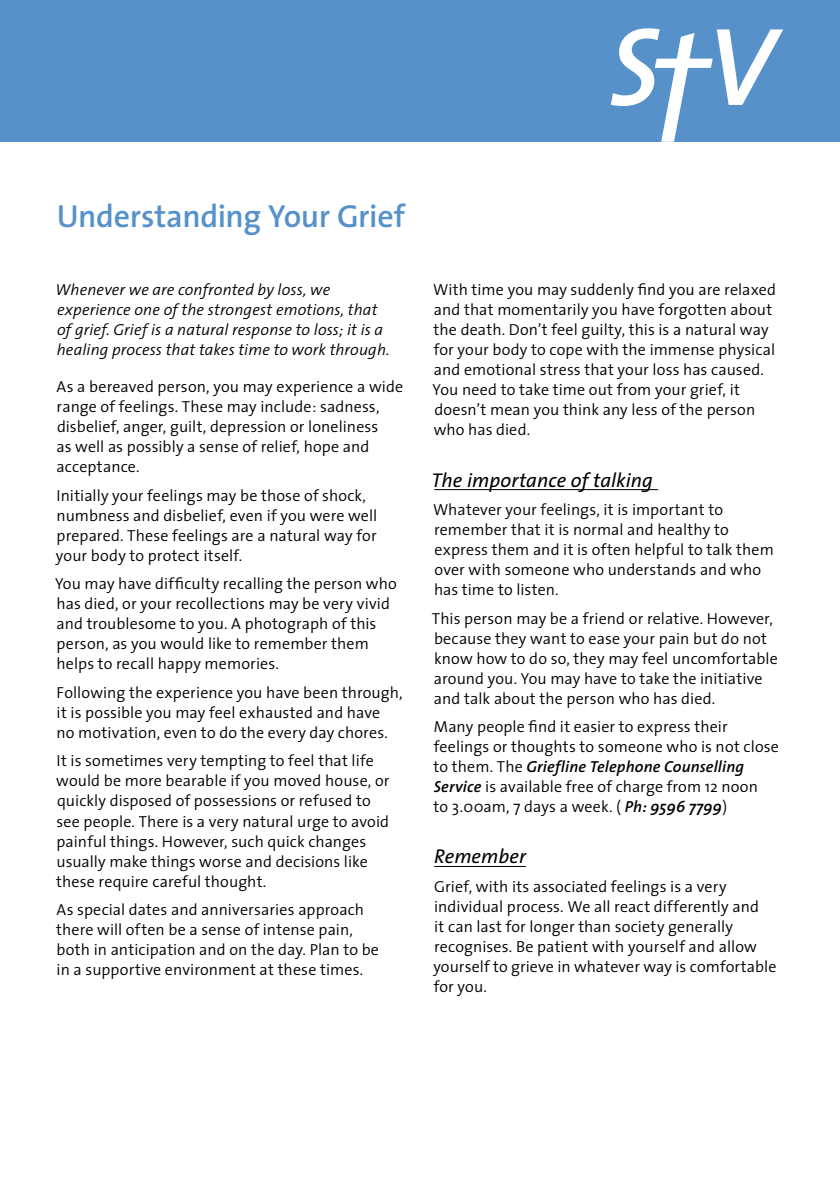
<style>
.page{position:relative;width:840px;height:1191px;background:#fff}
.page>*{position:absolute;margin:0;border:0;box-sizing:border-box;transform-origin:0 0}
.t1{font:600 32px "The Sans";letter-spacing:-.01em;color:#5692c9}
.t2{font:italic 20px "The Sans";color:#000}
.t3{font:300 16px/20px "The Sans";letter-spacing:.005em;color:#000}
.t4{font:italic 300 16px/20px "The Sans";letter-spacing:.01em;color:#000}
.s1{font-weight:600;font-style:italic}
</style>
<div class="page">
<div style="left:0;top:0;width:839px;height:142px;background:#5692c9"></div>
<svg style="left:610px;top:28px;width:172px;height:114px"></svg>
<hr style="left:434px;top:489px;width:223px;height:1px;background:#000">
<hr style="left:434px;top:866px;width:91px;height:1px;background:#000">
<h1 class="t1" style="left:57px;top:190px;width:349px">Understanding Your Grief</h1>
<p class="t4" style="left:56px;top:279px;width:335px">Whenever we are confronted by loss, we experience one of the strongest emotions, that of grief. Grief is a natural response to loss; it is a healing process that takes time to work through.</p>
<p class="t3" style="left:56px;top:376px;width:348px">As a bereaved person, you may experience a wide range of feelings. These may include: sadness, disbelief, anger, guilt, depression or loneliness<br>as well as possibly a sense of relief, hope and acceptance.</p>
<p class="t3" style="left:56px;top:485px;width:322px">Initially your feelings may be those of shock, numbness and disbelief, even if you were well prepared. These feelings are a natural way for your body to protect itself.</p>
<p class="t3" style="left:55px;top:573px;width:343px">You may have difficulty recalling the person who has died, or your recollections may be very vivid and troublesome to you. A photograph of this person, as you would like to remember them helps to recall happy memories.</p>
<p class="t3" style="left:57px;top:682px;width:347px">Following the experience you have been through, it is possible you may feel exhausted and have<br>no motivation, even to do the every day chores.</p>
<p class="t3" style="left:56px;top:750px;width:334px">It is sometimes very tempting to feel that life would be more bearable if you moved house, or quickly disposed of possessions or refused to see people. There is a very natural urge to avoid painful things. However, such quick changes usually make things worse and decisions like these require careful thought.</p>
<p class="t3" style="left:56px;top:899px;width:324px">As special dates and anniversaries approach there will often be a sense of intense pain, both in anticipation and on the day. Plan to be in a supportive environment at these times.</p>
<p class="t3" style="left:432px;top:279px;width:345px">With time you may suddenly find you are relaxed and that momentarily you have forgotten about the death. Don’t feel guilty, this is a natural way for your body to cope with the immense physical and emotional stress that your loss has caused.<br>You need to take time out from your grief, it doesn’t mean you think any less of the person who has died.</p>
<p class="t2" style="left:431px;top:463px;width:223px">The importance of talking</p>
<p class="t3" style="left:433px;top:499px;width:342px">Whatever your feelings, it is important to remember that it is normal and healthy to express them and it is often helpful to talk them over with someone who understands and who has time to listen.</p>
<p class="t3" style="left:431px;top:607px;width:347px">This person may be a friend or relative. However, because they want to ease your pain but do not know how to do so, they may feel uncomfortable around you. You may have to take the initiative and talk about the person who has died.</p>
<p class="t3" style="left:433px;top:716px;width:347px">Many people find it easier to express their feelings or thoughts to someone who is not close to them. The <span class="s1">Griefline Telephone Counselling Service</span> is available free of charge from 12 noon<br>to 3.00am, 7 days a week. ( <span class="s1">Ph: 9596 7799</span>)</p>
<p class="t2" style="left:434px;top:840px;width:93px">Remember</p>
<p class="t3" style="left:433px;top:876px;width:344px">Grief, with its associated feelings is a very individual process. We all react differently and<br>it can last for longer than society generally recognises. Be patient with yourself and allow yourself to grieve in whatever way is comfortable for you.</p>
</div>
